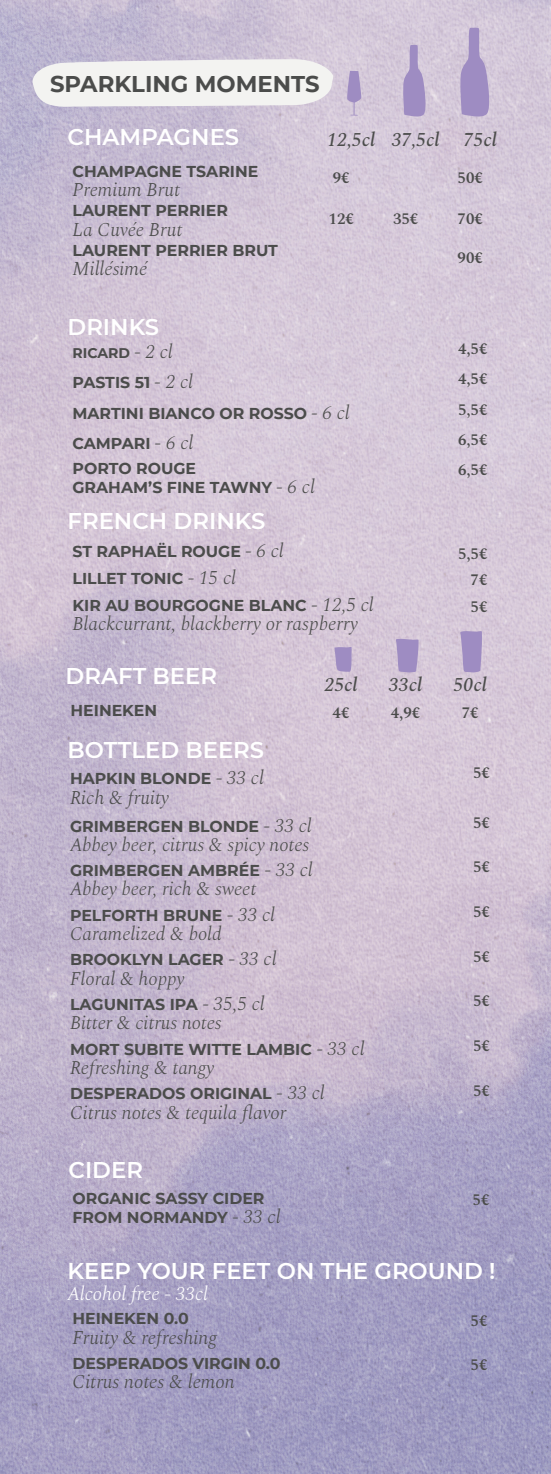
<style>
.page{position:relative;width:551px;height:1474px;background:#fff}
.page>*{position:absolute;margin:0;border:0;box-sizing:border-box;transform-origin:0 0}
.t1{font:600 22.75px "Montserrat";color:#fff}
.t2{font:700 22.75px "Montserrat";color:#4b4c4b}
.t3{font:italic 300 19.25px "Spectral";color:#4b4c4b}
.t4{font:italic 500 19.25px "Spectral";color:#4b4c4b}
.t5{font:italic 300 19.25px "Spectral";color:#fff}
.t6{font:italic 300 19.07px "Spectral";color:#4b4c4b}
.t7{font:700 15.75px/19.2px "Montserrat";color:#4b4c4b}
.t8{font:600 15.75px "Spectral";color:#4b4c4b}
.t9{font:700 14px "Montserrat";color:#4b4c4b}
.s1{font-family:"Spectral";font-weight:300;font-style:italic;font-size:19.25px}
</style>
<div class="page">
<img style="left:0;top:0;width:551px;height:1473px">
<svg style="left:32px;top:59px;width:302px;height:48px"></svg>
<svg style="left:346px;top:71px;width:15px;height:45px"></svg>
<svg style="left:402px;top:44px;width:25px;height:75px;background:#b4a5cb"></svg>
<svg style="left:459px;top:27px;width:32px;height:93px;background:#b3a4cb"></svg>
<svg style="left:334px;top:646px;width:18px;height:25px"></svg>
<svg style="left:395px;top:638px;width:23px;height:34px"></svg>
<svg style="left:460px;top:630px;width:22px;height:42px"></svg>
<svg style="left:0;top:1472px;width:6px;height:2px"></svg>
<h1 class="t2" style="left:50px;top:68px;width:271px">SPARKLING MOMENTS</h1>
<h1 class="t1" style="left:68px;top:121px;width:173px">CHAMPAGNES</h1>
<p class="t7" style="left:72px;top:161px;width:187px">CHAMPAGNE TSARINE</p>
<p class="t3" style="left:72px;top:176px;width:109px">Premium Brut</p>
<p class="t7" style="left:72px;top:200px;width:157px">LAURENT PERRIER</p>
<p class="t3" style="left:72px;top:215px;width:111px">La Cuvée Brut</p>
<p class="t7" style="left:72px;top:240px;width:207px">LAURENT PERRIER BRUT</p>
<p class="t3" style="left:72px;top:255px;width:76px">Millésimé</p>
<p class="t4" style="left:327px;top:125px;width:171px">12,5cl 37,5cl 75cl</p>
<p class="t8" style="left:333px;top:167px;width:18px">9€</p>
<p class="t8" style="left:457px;top:167px;width:27px">50€</p>
<p class="t8" style="left:328px;top:207px;width:27px">12€</p>
<p class="t8" style="left:393px;top:207px;width:27px">35€</p>
<p class="t8" style="left:457px;top:207px;width:27px">70€</p>
<p class="t8" style="left:457px;top:247px;width:27px">90€</p>
<h1 class="t1" style="left:68px;top:311px;width:93px">DRINKS</h1>
<p class="t9" style="left:72px;top:343px;width:102px">RICARD <span class="s1">- 2 cl</span></p>
<p class="t8" style="left:458px;top:337px;width:31px">4,5€</p>
<p class="t7" style="left:72px;top:372px;width:122px">PASTIS 51 <span class="s1">- 2 cl</span></p>
<p class="t8" style="left:458px;top:368px;width:31px">4,5€</p>
<p class="t7" style="left:72px;top:402px;width:279px">MARTINI BIANCO OR ROSSO <span class="s1">- 6 cl</span></p>
<p class="t8" style="left:458px;top:398px;width:31px">5,5€</p>
<p class="t7" style="left:72px;top:433px;width:122px">CAMPARI <span class="s1">- 6 cl</span></p>
<p class="t8" style="left:458px;top:428px;width:31px">6,5€</p>
<p class="t7" style="left:72px;top:458px;width:244px">PORTO ROUGE<br>GRAHAM’S FINE TAWNY <span class="s1">- 6 cl</span></p>
<p class="t8" style="left:458px;top:459px;width:31px">6,5€</p>
<h1 class="t1" style="left:68px;top:505px;width:199px">FRENCH DRINKS</h1>
<p class="t7" style="left:72px;top:541px;width:213px">ST RAPHAËL ROUGE <span class="s1">- 6 cl</span></p>
<p class="t8" style="left:458px;top:542px;width:31px">5,5€</p>
<p class="t7" style="left:72px;top:568px;width:165px">LILLET TONIC <span class="s1">- 15 cl</span></p>
<p class="t8" style="left:470px;top:568px;width:18px">7€</p>
<p class="t7" style="left:72px;top:594px;width:303px">KIR AU BOURGOGNE BLANC <span class="s1">- 12,5 cl</span></p>
<p class="t3" style="left:72px;top:609px;width:287px">Blackcurrant, blackberry or raspberry</p>
<p class="t8" style="left:470px;top:595px;width:18px">5€</p>
<h1 class="t1" style="left:66px;top:660px;width:153px">DRAFT BEER</h1>
<p class="t4" style="left:324px;top:670px;width:35px">25cl</p>
<p class="t4" style="left:389px;top:670px;width:35px">33cl</p>
<p class="t4" style="left:453px;top:670px;width:35px">50cl</p>
<p class="t7" style="left:70px;top:700px;width:88px">HEINEKEN</p>
<p class="t8" style="left:332px;top:701px;width:18px">4€</p>
<p class="t8" style="left:391px;top:701px;width:31px">4,9€</p>
<p class="t8" style="left:461px;top:701px;width:18px">7€</p>
<h1 class="t1" style="left:68px;top:733px;width:198px">BOTTLED BEERS</h1>
<p class="t7" style="left:70px;top:768px;width:195px">HAPKIN BLONDE <span class="s1">- 33 cl</span></p>
<p class="t3" style="left:70px;top:783px;width:100px">Rich &amp; fruity</p>
<p class="t8" style="left:473px;top:761px;width:18px">5€</p>
<p class="t7" style="left:70px;top:815px;width:243px">GRIMBERGEN BLONDE <span class="s1">- 33 cl</span></p>
<p class="t6" style="left:70px;top:830px;width:241px">Abbey beer, citrus &amp; spicy notes</p>
<p class="t8" style="left:473px;top:811px;width:18px">5€</p>
<p class="t7" style="left:70px;top:860px;width:244px">GRIMBERGEN AMBRÉE <span class="s1">- 33 cl</span></p>
<p class="t6" style="left:70px;top:875px;width:188px">Abbey beer, rich &amp; sweet</p>
<p class="t8" style="left:473px;top:855px;width:18px">5€</p>
<p class="t7" style="left:70px;top:904px;width:207px">PELFORTH BRUNE <span class="s1">- 33 cl</span></p>
<p class="t6" style="left:70px;top:919px;width:153px">Caramelized &amp; bold</p>
<p class="t8" style="left:473px;top:900px;width:18px">5€</p>
<p class="t7" style="left:70px;top:949px;width:208px">BROOKLYN LAGER <span class="s1">- 33 cl</span></p>
<p class="t6" style="left:70px;top:964px;width:116px">Floral &amp; hoppy</p>
<p class="t8" style="left:473px;top:945px;width:18px">5€</p>
<p class="t7" style="left:70px;top:994px;width:196px">LAGUNITAS IPA <span class="s1">- 35,5 cl</span></p>
<p class="t6" style="left:70px;top:1009px;width:153px">Bitter &amp; citrus notes</p>
<p class="t8" style="left:473px;top:989px;width:18px">5€</p>
<p class="t7" style="left:70px;top:1038px;width:296px">MORT SUBITE WITTE LAMBIC <span class="s1">- 33 cl</span></p>
<p class="t6" style="left:70px;top:1053px;width:146px">Refreshing &amp; tangy</p>
<p class="t8" style="left:473px;top:1034px;width:18px">5€</p>
<p class="t7" style="left:70px;top:1083px;width:256px">DESPERADOS ORIGINAL <span class="s1">- 33 cl</span></p>
<p class="t3" style="left:70px;top:1098px;width:218px">Citrus notes &amp; tequila flavor</p>
<p class="t8" style="left:473px;top:1078px;width:18px">5€</p>
<h1 class="t1" style="left:68px;top:1153px;width:76px">CIDER</h1>
<p class="t7" style="left:72px;top:1187px;width:209px">ORGANIC SASSY CIDER<br>FROM NORMANDY <span class="s1">- 33 cl</span></p>
<p class="t8" style="left:472px;top:1188px;width:18px">5€</p>
<h1 class="t1" style="left:68px;top:1255px;width:429px">KEEP YOUR FEET ON THE GROUND !</h1>
<p class="t5" style="left:68px;top:1280px;width:142px">Alcohol free - 33cl</p>
<p class="t7" style="left:72px;top:1308px;width:118px">HEINEKEN 0.0</p>
<p class="t3" style="left:72px;top:1323px;width:146px">Fruity &amp; refreshing</p>
<p class="t7" style="left:72px;top:1352px;width:209px">DESPERADOS VIRGIN 0.0</p>
<p class="t3" style="left:72px;top:1367px;width:164px">Citrus notes &amp; lemon</p>
<p class="t8" style="left:470px;top:1308px;width:18px">5€</p>
<p class="t8" style="left:470px;top:1353px;width:18px">5€</p>
</div>
